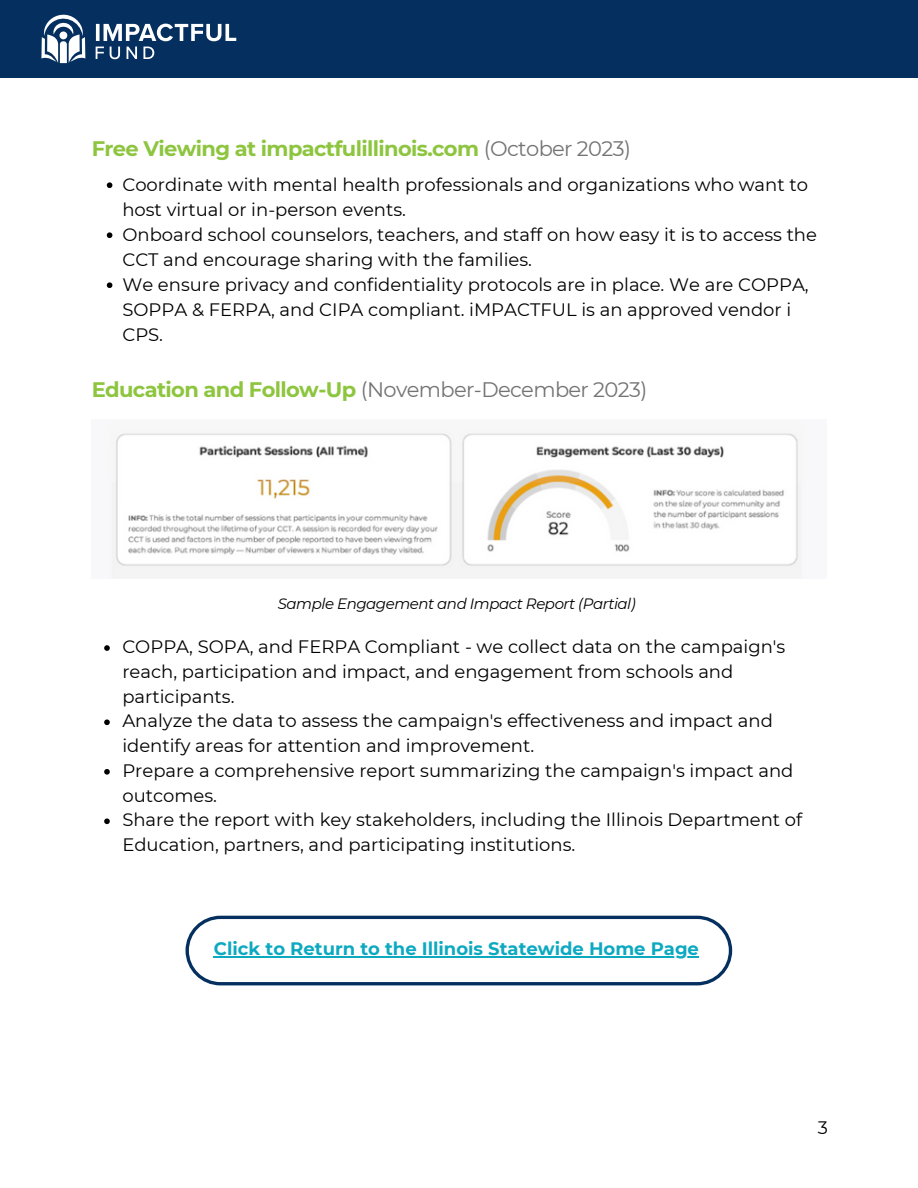
<style>
.page{position:relative;width:918px;height:1188px;background:#fff}
.page>*{position:absolute;margin:0;border:0;box-sizing:border-box;transform-origin:0 0}
.t1{font:700 21px "Montserrat";letter-spacing:-.03em;color:#8dc53f}
.t2{font:21px "Montserrat";letter-spacing:-.03em;color:#737373}
.t3{font:18px/24.8px "Montserrat";color:#000}
.t4{font:700 18px "Montserrat";color:#0da9c1}
.t5{font:italic 15px "Montserrat";letter-spacing:-.03em;color:#000}
.s1{font-weight:400;color:#737373}
.s2{font-weight:700;color:#8dc53f}
</style>
<div class="page">
<img style="left:112px;top:433px;width:689px;height:146px">
<svg style="left:107px;top:182px;width:5px;height:6px"></svg>
<svg style="left:107px;top:232px;width:5px;height:6px"></svg>
<svg style="left:107px;top:282px;width:5px;height:6px"></svg>
<svg style="left:104px;top:645px;width:6px;height:6px"></svg>
<svg style="left:104px;top:719px;width:6px;height:6px"></svg>
<svg style="left:104px;top:769px;width:6px;height:6px"></svg>
<svg style="left:104px;top:818px;width:6px;height:6px"></svg>
<svg style="left:186px;top:916px;width:546px;height:69px"></svg>
<hr style="left:214px;top:956px;width:485px;height:1px;background:#0da9c1">
<div style="left:0;top:0;width:918px;height:77px;background:#052f5f"></div>
<svg style="left:96px;top:24px;width:140px;height:17px"></svg>
<svg style="left:96px;top:47px;width:8px;height:12px"></svg>
<svg style="left:110px;top:47px;width:10px;height:12px"></svg>
<svg style="left:127px;top:47px;width:10px;height:12px"></svg>
<svg style="left:143px;top:47px;width:11px;height:12px"></svg>
<svg style="left:41px;top:15px;width:44px;height:48px"></svg>
<p class="t1" style="left:92px;top:135px;width:541px">Free Viewing at impactfulillinois.com <span class="s1">(October 2023)</span></p>
<p class="t3" style="left:122px;top:172px;width:687px">Coordinate with mental health professionals and organizations who want to host virtual or in-person events.</p>
<p class="t3" style="left:122px;top:222px;width:696px">Onboard school counselors, teachers, and staff on how easy it is to access the<br>CCT and encourage sharing with the families.</p>
<p class="t3" style="left:122px;top:272px;width:688px">We ensure privacy and confidentiality protocols are in place. We are COPPA,<br>SOPPA &amp; FERPA, and CIPA compliant. iMPACTFUL is an approved vendor i<br>CPS.</p>
<p class="t2" style="left:92px;top:377px;width:557px"><span class="s2">Education and Follow-Up</span> (November-December 2023)</p>
<p class="t5" style="left:278px;top:595px;width:360px">Sample Engagement and Impact Report (Partial)</p>
<p class="t3" style="left:122px;top:634px;width:664px">COPPA, SOPA, and FERPA Compliant - we collect data on the campaign's reach, participation and impact, and engagement from schools and participants.</p>
<p class="t3" style="left:122px;top:709px;width:652px">Analyze the data to assess the campaign's effectiveness and impact and identify areas for attention and improvement.</p>
<p class="t3" style="left:122px;top:758px;width:673px">Prepare a comprehensive report summarizing the campaign's impact and outcomes.</p>
<p class="t3" style="left:122px;top:808px;width:681px">Share the report with key stakeholders, including the Illinois Department of<br>Education, partners, and participating institutions.</p>
<p class="t4" style="left:214px;top:938px;width:487px">Click to Return to the Illinois Statewide Home Page</p>
<p class="t3" style="left:818px;top:1115px;width:12px">3</p>
</div>
